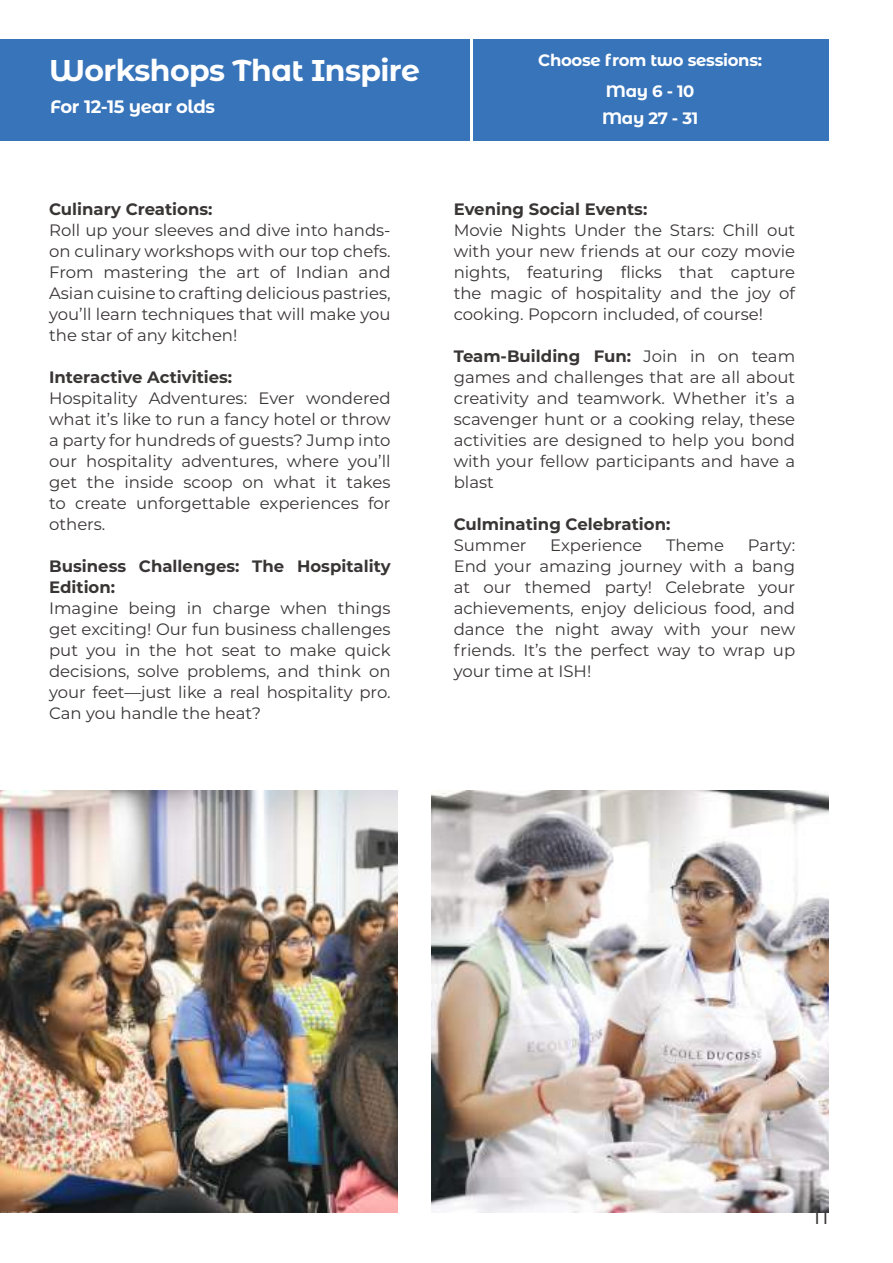
<style>
.page{position:relative;width:893px;height:1263px;background:#fff}
.page>*{position:absolute;margin:0;border:0;box-sizing:border-box;transform-origin:0 0}
.t1{font:700 30px "Montserrat Alternates";letter-spacing:-.02em;color:#fff}
.t2{font:22.5px "Montserrat";color:#393535}
.t3{font:700 18px "Montserrat Alternates";letter-spacing:-.02em;color:#fff}
.t4{font:16.5px/21px "Montserrat";color:#393535;text-align:justify}
.t5{font:700 16.5px/21px "Montserrat";color:#393535}
.t6{font:700 16.5px "Montserrat Alternates";letter-spacing:-.02em;color:#fff}
.s1{font-weight:700}
</style>
<div class="page">
<img style="left:0;top:790px;width:398px;height:422px">
<img style="left:431px;top:790px;width:398px;height:422px">
<div style="left:0;top:39px;width:829px;height:102px;background:#3874ba"></div>
<hr style="left:470px;top:39px;width:2px;height:102px;background:#fffffb">
<h1 class="t1" style="left:49px;top:49px;width:372px">Workshops That Inspire</h1>
<p class="t3" style="left:50px;top:93px;width:166px">For 12-15 year olds</p>
<p class="t5" style="left:49px;top:198px;width:165px">Culinary Creations:</p>
<p class="t4" style="left:49px;top:219px;width:343px">Roll up your sleeves and dive into hands&shy;on culinary workshops with our top chefs.<br>From mastering the art of Indian and Asian cuisine to crafting delicious pastries, you’ll learn techniques that will make you the star of any kitchen!</p>
<p class="t5" style="left:49px;top:366px;width:185px">Interactive Activities:</p>
<p class="t4" style="left:49px;top:387px;width:343px">Hospitality Adventures: Ever wondered what it’s like to run a fancy hotel or throw a party for hundreds of guests? Jump into our hospitality adventures, where you’ll get the inside scoop on what it takes to create unforgettable experiences for others.</p>
<p class="t5" style="left:49px;top:555px;width:343px">Business Challenges: The Hospitality<br>Edition:</p>
<p class="t4" style="left:49px;top:597px;width:343px">Imagine being in charge when things get exciting! Our fun business challenges put you in the hot seat to make quick decisions, solve problems, and think on your feet—just like a real hospitality pro.<br>Can you handle the heat?</p>
<p class="t6" style="left:538px;top:48px;width:225px">Choose from two sessions:</p>
<p class="t6" style="left:606px;top:79px;width:90px">May 6 - 10</p>
<p class="t6" style="left:602px;top:107px;width:98px">May 27 - 31</p>
<p class="t5" style="left:454px;top:198px;width:195px">Evening Social Events:</p>
<p class="t4" style="left:454px;top:219px;width:343px">Movie Nights Under the Stars: Chill out with your new friends at our cozy movie nights, featuring flicks that capture the magic of hospitality and the joy of cooking. Popcorn included, of course!</p>
<p class="t4" style="left:454px;top:345px;width:343px"><span class="s1">Team-Building Fun:</span> Join in on team games and challenges that are all about creativity and teamwork. Whether it’s a scavenger hunt or a cooking relay, these activities are designed to help you bond with your fellow participants and have a blast</p>
<p class="t5" style="left:454px;top:513px;width:218px">Culminating Celebration:</p>
<p class="t4" style="left:454px;top:534px;width:74px">Summer</p>
<p class="t4" style="left:550px;top:534px;width:93px">Experience</p>
<p class="t4" style="left:666px;top:534px;width:60px">Theme</p>
<p class="t4" style="left:454px;top:534px;width:343px;text-indent:294px">Party:<br>End your amazing journey with a bang at our themed party! Celebrate your achievements, enjoy delicious food, and dance the night away with your new friends. It’s the perfect way to wrap up your time at ISH!</p>
<h2 class="t2" style="left:813px;top:1201px;width:18px">11</h2>
</div>
